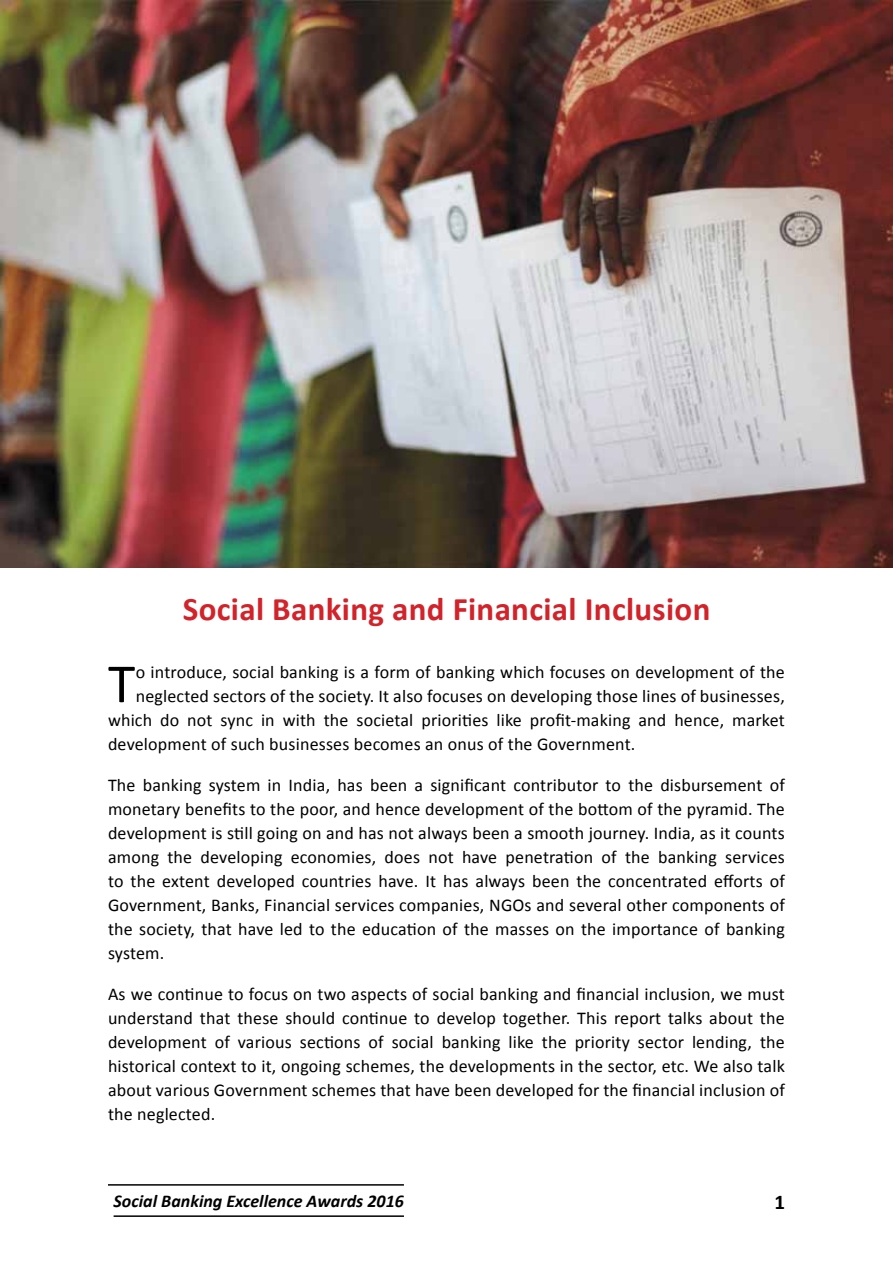
<style>
.page{position:relative;width:893px;height:1263px;background:#fff}
.page>*{position:absolute;margin:0;border:0;box-sizing:border-box;transform-origin:0 0}
.t1{font:55.8px "Calibri";color:#000}
.t2{font:700 33px "Calibri";letter-spacing:.01em;color:#d2232a}
.t3{font:700 21px "Calibri";color:#000}
.t4{font:18px/24px "Calibri";letter-spacing:.01em;color:#000;text-align:justify}
.t5{font:italic 700 18px "Calibri";color:#000}
</style>
<div class="page">
<hr style="left:108px;top:1184px;width:296px;height:1px;background:#000">
<hr style="left:114px;top:1215px;width:290px;height:2px;background:#000">
<img style="left:0;top:0;width:893px;height:568px">
<h2 class="t2" style="left:183px;top:588px;width:529px">Social Banking and Financial Inclusion</h2>
<h1 class="t1" style="left:108px;top:648px;width:29px">T</h1>
<p class="t4" style="left:136px;top:660px;width:650px">o introduce, social banking is a form of banking which focuses on development of the</p>
<p class="t4" style="left:136px;top:684px;width:651px">neglected sectors of the society. It also focuses on developing those lines of businesses,</p>
<p class="t4" style="left:108px;top:708px;width:678px">which do not sync in with the societal priorities like profit-making and hence, market</p>
<p class="t4" style="left:108px;top:732px;width:529px">development of such businesses becomes an onus of the Government.</p>
<p class="t4" style="left:108px;top:773px;width:678px">The banking system in India, has been a significant contributor to the disbursement of monetary benefits to the poor, and hence development of the bottom of the pyramid. The development is still going on and has not always been a smooth journey. India, as it counts among the developing economies, does not have penetration of the banking services to the extent developed countries have. It has always been the concentrated efforts of Government, Banks, Financial services companies, NGOs and several other components of the society, that have led to the education of the masses on the importance of banking system.</p>
<p class="t4" style="left:108px;top:982px;width:678px">As we continue to focus on two aspects of social banking and financial inclusion, we must understand that these should continue to develop together. This report talks about the development of various sections of social banking like the priority sector lending, the historical context to it, ongoing schemes, the developments in the sector, etc. We also talk about various Government schemes that have been developed for the financial inclusion of the neglected.</p>
<p class="t5" style="left:114px;top:1189px;width:292px">Social Banking Excellence Awards 2016</p>
<p class="t3" style="left:774px;top:1189px;width:12px">1</p>
</div>
